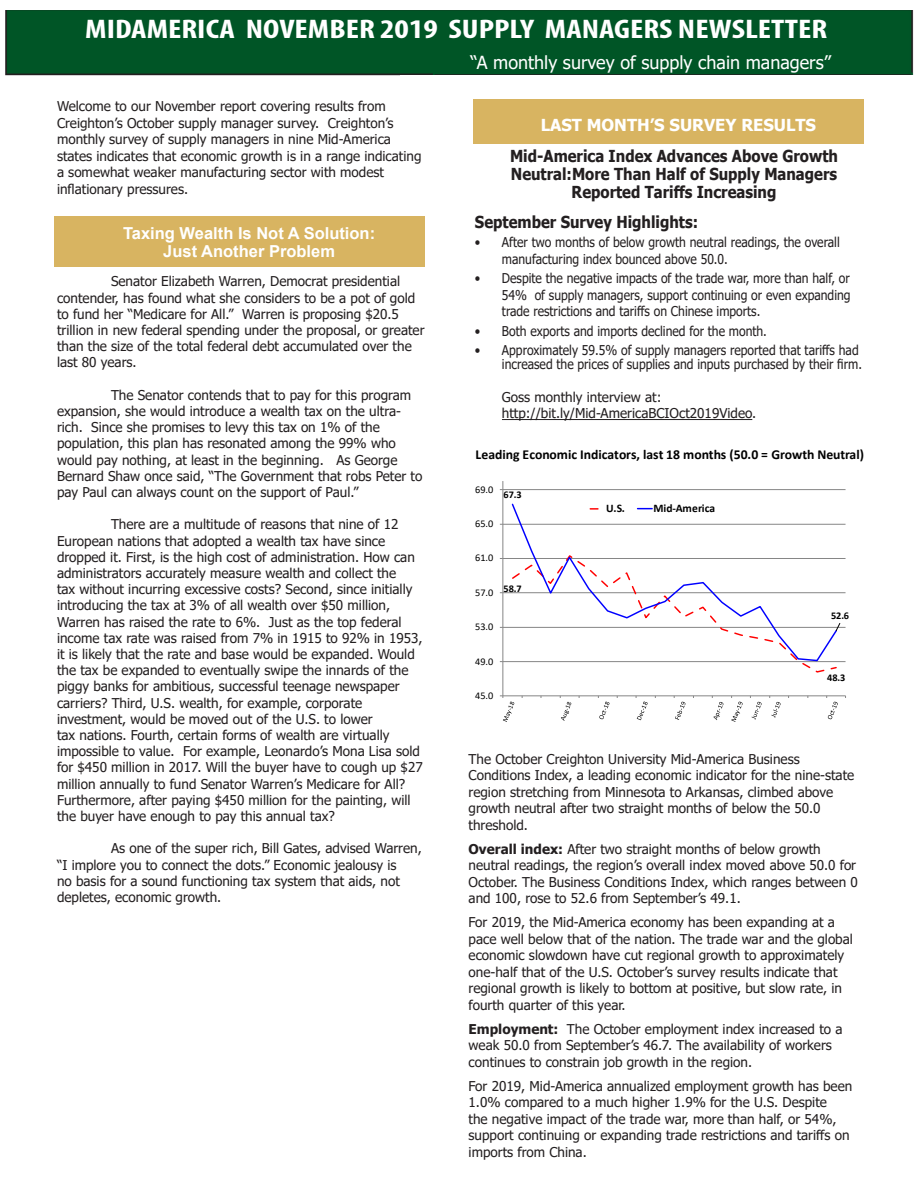
<style>
.page{position:relative;width:918px;height:1188px;background:#fff}
.page>*{position:absolute;margin:0;border:0;box-sizing:border-box;transform-origin:0 0}
.t1{font:700 condensed 27px "Myriad Pro";color:#fff;scale:1.25 1}
.t2{font:18px "Tahoma";color:#fff}
.Body{font:700 16.5px/18px "Tahoma";color:#231f20;text-align:center;scale:.9 1}
.Body-2{font:700 16.5px "Arial";color:#fff}
.Body-3{font:700 16.5px "Tahoma";color:#fff}
.t3{font:700 13.65px "Calibri";letter-spacing:-.005em;color:#000}
.karan{font:13.5px/16.2px "Tahoma";color:#231f20}
.Body-4{font:13.5px/16.5px "Tahoma";color:#231f20}
.karan-2{font:13.5px/16.5px "Tahoma";color:#231f20;scale:.9 1}
.t4{font:700 11.55px "Calibri";letter-spacing:-.005em;color:#000}
.t5{font:10.2px "Calibri";letter-spacing:-.005em;color:#000}
.t6{font:700 10.2px "Calibri";letter-spacing:-.005em;color:#000}
.s1{font-weight:700}
</style>
<div class="page">
<div style="left:5px;top:11px;width:909px;height:65px;background:#005526"></div>
<div style="left:400px;top:75px;width:517px;height:31px;background:#fff"></div>
<hr style="left:502px;top:419px;width:250px;height:1px;background:#231f20">
<div style="left:473px;top:99px;width:391px;height:45px;background:#d8b461"></div>
<div style="left:54px;top:216px;width:371px;height:51px;background:#d8b461"></div>
<hr style="left:503px;top:661px;width:343px;height:1px;background:#868686">
<hr style="left:503px;top:627px;width:343px;height:1px;background:#868686">
<hr style="left:503px;top:592px;width:343px;height:1px;background:#868686">
<hr style="left:503px;top:558px;width:343px;height:1px;background:#868686">
<hr style="left:503px;top:524px;width:343px;height:1px;background:#868686">
<hr style="left:503px;top:489px;width:343px;height:1px;background:#868686">
<hr style="left:503px;top:481px;width:1px;height:215px;background:#868686">
<hr style="left:503px;top:696px;width:343px;height:1px;background:#868686">
<svg style="left:511px;top:503px;width:327px;height:51px"></svg>
<svg style="left:511px;top:554px;width:330px;height:119px"></svg>
<svg style="left:500px;top:696px;width:16px;height:26px"></svg>
<svg style="left:560px;top:696px;width:13px;height:25px"></svg>
<svg style="left:598px;top:696px;width:12px;height:24px"></svg>
<svg style="left:636px;top:696px;width:12px;height:24px"></svg>
<svg style="left:674px;top:696px;width:12px;height:24px"></svg>
<svg style="left:712px;top:696px;width:13px;height:24px"></svg>
<svg style="left:731px;top:696px;width:13px;height:26px"></svg>
<svg style="left:750px;top:696px;width:12px;height:24px"></svg>
<svg style="left:769px;top:696px;width:12px;height:22px"></svg>
<svg style="left:826px;top:696px;width:12px;height:24px"></svg>
<svg style="left:590px;top:508px;width:14px;height:2px"></svg>
<svg style="left:638px;top:508px;width:14px;height:1px"></svg>
<h1 class="t1" style="left:85px;top:12px;width:595px">MIDAMERICA NOVEMBER 2019 SUPPLY MANAGERS NEWSLETTER</h1>
<h2 class="t2" style="left:470px;top:51px;width:362px">“A monthly survey of supply chain managers”</h2>
<p class="Body-4" style="left:57px;top:99px;width:366px">Welcome to our November report covering results from Creighton’s October supply manager survey. Creighton’s monthly survey of supply managers in nine Mid-America states indicates that economic growth is in a range indicating a somewhat weaker manufacturing sector with modest inflationary pressures.</p>
<p class="Body-2" style="left:123px;top:221px;width:254px">Taxing Wealth Is Not A Solution:</p>
<p class="Body-2" style="left:163px;top:239px;width:173px">Just Another Problem</p>
<p class="karan" style="left:57px;top:274px;width:369px;text-indent:54px">Senator Elizabeth Warren, Democrat presidential contender, has found what she considers to be a pot of gold to fund her “Medicare for All.” Warren is proposing $20.5 trillion in new federal spending under the proposal, or greater than the size of the total federal debt accumulated over the last 80 years.</p>
<p class="karan" style="left:57px;top:387px;width:367px;text-indent:54px">The Senator contends that to pay for this program expansion, she would introduce a wealth tax on the ultra&shy;rich. Since she promises to levy this tax on 1% of the population, this plan has resonated among the 99% who would pay nothing, at least in the beginning. As George Bernard Shaw once said, “The Government that robs Peter to pay Paul can always count on the support of Paul.”</p>
<p class="karan" style="left:57px;top:517px;width:367px;text-indent:54px">There are a multitude of reasons that nine of 12<br>European nations that adopted a wealth tax have since dropped it. First, is the high cost of administration. How can administrators accurately measure wealth and collect the<br>tax without incurring excessive costs? Second, since initially introducing the tax at 3% of all wealth over $50 million, Warren has raised the rate to 6%. Just as the top federal income tax rate was raised from 7% in 1915 to 92% in 1953, it is likely that the rate and base would be expanded. Would the tax be expanded to eventually swipe the innards of the piggy banks for ambitious, successful teenage newspaper carriers? Third, U.S. wealth, for example, corporate investment, would be moved out of the U.S. to lower<br>tax nations. Fourth, certain forms of wealth are virtually impossible to value. For example, Leonardo’s Mona Lisa sold for $450 million in 2017. Will the buyer have to cough up $27 million annually to fund Senator Warren’s Medicare for All?<br>Furthermore, after paying $450 million for the painting, will the buyer have enough to pay this annual tax?</p>
<p class="karan" style="left:57px;top:841px;width:366px;text-indent:54px">As one of the super rich, Bill Gates, advised Warren, “I implore you to connect the dots.” Economic jealousy is<br>no basis for a sound functioning tax system that aids, not depletes, economic growth.</p>
<p class="Body-3" style="left:541px;top:113px;width:277px">LAST MONTH’S SURVEY RESULTS</p>
<p class="Body" style="left:510px;top:148px;width:366px">Mid-America Index Advances Above Growth<br>Neutral:More Than Half of Supply Managers<br>Reported Tariffs Increasing</p>
<p class="Body" style="left:475px;top:214px;width:249px">September Survey Highlights:</p>
<p class="karan-2" style="left:502px;top:235px;width:377px;text-indent:-27px">• After two months of below growth neutral readings, the overall manufacturing index bounced above 50.0.</p>
<p class="karan-2" style="left:502px;top:271px;width:389px;text-align:justify;text-indent:-27px">• Despite the negative impacts of the trade war, more than half, or 54% of supply managers, support continuing or even expanding trade restrictions and tariffs on Chinese imports.</p>
<p class="karan-2" style="left:475px;top:324px;width:326px">• Both exports and imports declined for the month.</p>
<p class="karan-2" style="left:475px;top:345px;width:432px;line-height:13.5px;text-align:right">• Approximately 59.5% of supply managers reported that tariffs had increased the prices of supplies and inputs purchased by their firm.</p>
<p class="Body-4" style="left:502px;top:390px;width:256px">Goss monthly interview at: http://bit.ly/Mid-AmericaBCIOct2019Video.</p>
<p class="t3" style="left:476px;top:445px;width:390px">Leading Economic Indicators, last 18 months (50.0 = Growth Neutral)</p>
<p class="t5" style="left:475px;top:482px;width:20px">69.0</p>
<p class="t5" style="left:475px;top:517px;width:20px">65.0</p>
<p class="t6" style="left:504px;top:487px;width:20px">67.3</p>
<p class="t5" style="left:475px;top:551px;width:20px">61.0</p>
<p class="t5" style="left:475px;top:585px;width:20px">57.0</p>
<p class="t6" style="left:504px;top:581px;width:20px">58.7</p>
<p class="t5" style="left:475px;top:620px;width:20px">53.0</p>
<p class="t5" style="left:475px;top:654px;width:20px">49.0</p>
<p class="t5" style="left:475px;top:688px;width:20px">45.0</p>
<p class="t4" style="left:606px;top:500px;width:20px">U.S.</p>
<p class="t4" style="left:654px;top:500px;width:63px">Mid-America</p>
<p class="t6" style="left:831px;top:609px;width:20px">52.6</p>
<p class="t6" style="left:827px;top:671px;width:20px">48.3</p>
<p class="Body-4" style="left:469px;top:752px;width:387px">The October Creighton University Mid-America Business Conditions Index, a leading economic indicator for the nine-state region stretching from Minnesota to Arkansas, climbed above growth neutral after two straight months of below the 50.0 threshold.</p>
<p class="Body-4" style="left:469px;top:842px;width:391px"><span class="s1">Overall index:</span> After two straight months of below growth neutral readings, the region’s overall index moved above 50.0 for October. The Business Conditions Index, which ranges between 0 and 100, rose to 52.6 from September’s 49.1.</p>
<p class="Body-4" style="left:469px;top:915px;width:386px">For 2019, the Mid-America economy has been expanding at a pace well below that of the nation. The trade war and the global economic slowdown have cut regional growth to approximately one-half that of the U.S. October’s survey results indicate that regional growth is likely to bottom at positive, but slow rate, in fourth quarter of this year.</p>
<p class="Body-4" style="left:469px;top:1022px;width:375px"><span class="s1">Employment:</span> The October employment index increased to a weak 50.0 from September’s 46.7. The availability of workers continues to constrain job growth in the region.</p>
<p class="Body-4" style="left:469px;top:1079px;width:385px">For 2019, Mid-America annualized employment growth has been 1.0% compared to a much higher 1.9% for the U.S. Despite<br>the negative impact of the trade war, more than half, or 54%, support continuing or expanding trade restrictions and tariffs on imports from China.</p>
</div>
